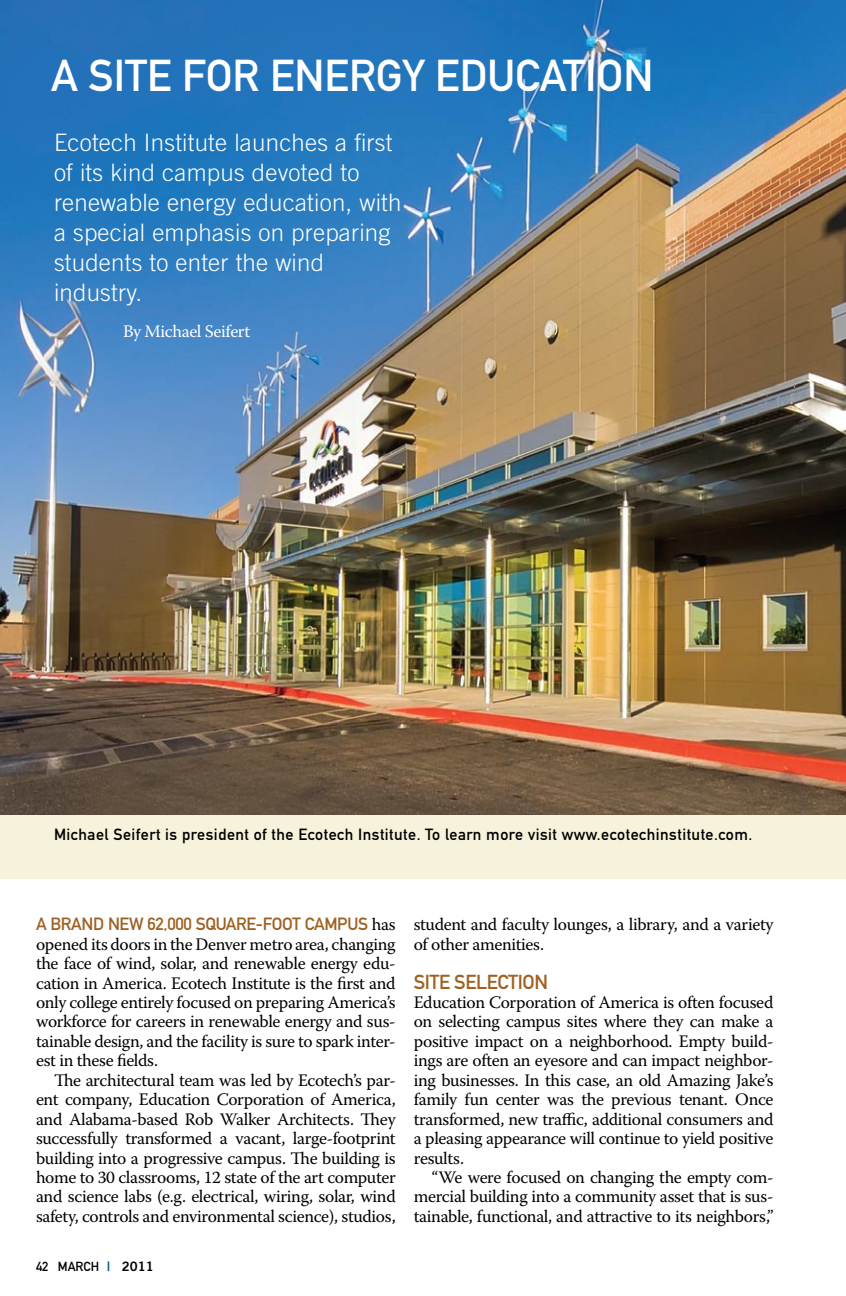
<style>
.page{position:relative;width:846px;height:1296px;background:#fff}
.page>*{position:absolute;margin:0;border:0;box-sizing:border-box;transform-origin:0 0}
.t1{font:44px "DIN Mittelschrift Alternate";color:#fff}
.t2{font:300 24px/30px "Trade Gothic";letter-spacing:.01em;color:#fff}
.t3{font:20px "DIN Mittelschrift Alternate";letter-spacing:-.02em;color:#9f6123}
.t4{font:17.6px/19.4px "Warnock Pro";letter-spacing:-.02em;color:#000;text-align:justify}
.t5{font:17.6px "DIN Mittelschrift Alternate";letter-spacing:-.02em;color:#9f6123}
.t6{font:17.6px "Warnock Pro";letter-spacing:-.02em;color:#fff}
.t7{font:16px "DIN Mittelschrift Alternate";letter-spacing:.03em;color:#000}
.t8{font:13px "DIN Mittelschrift Alternate";color:#000}
.s1{font-family:"Warnock Pro";color:#000}
.s2{font-family:"Trade Gothic Bold Two";color:#005387}
.s3{font-family:"Trade Gothic Bold Two"}
</style>
<div class="page">
<div style="left:0;top:812px;width:846px;height:68px;background:#f6f2db"></div>
<img style="left:0;top:0;width:846px;height:814px">
<h1 class="t1" style="left:51px;top:49px;width:604px">A Site for Energy Education</h1>
<h2 class="t2" style="left:54px;top:127px;width:349px">Ecotech Institute launches a first of its kind campus devoted to renewable energy education, with a special emphasis on preparing students to enter the wind industry.</h2>
<p class="t6" style="left:123px;top:320px;width:129px">By Michael Seifert</p>
<p class="t7" style="left:54px;top:825px;width:700px">Michael Seifert is president of the Ecotech Institute. To learn more visit www.ecotechinstitute.com.</p>
<p class="t5" style="left:36px;top:914px;width:280px">A brand new 62,000 square-foot cam</p>
<p class="t5" style="left:337px;top:914px;width:60px">pus <span class="s1">has</span></p>
<p class="t4" style="left:36px;top:934px;width:361px">opened its doors in the Denver metro area, changing the face of wind, solar, and renewable energy edu&shy;cation in America. Ecotech Institute is the first and only college entirely focused on preparing America’s workforce for careers in renewable energy and sus&shy;tainable design, and the facility is sure to spark inter&shy;est in these fields.</p>
<p class="t4" style="left:36px;top:1070px;width:361px;text-indent:18px">The architectural team was led by Ecotech’s par&shy;ent company, Education Corporation of America, and Alabama-based Rob Walker Architects. They successfully transformed a vacant, large-footprint building into a progressive campus. The building is home to 30 classrooms, 12 state of the art computer and science labs (e.g. electrical, wiring, solar, wind safety, controls and environmental science), studios,</p>
<p class="t8" style="left:36px;top:1258px;width:119px">42 MARCH <span class="s2">|</span> <span class="s3">2011</span></p>
<p class="t4" style="left:414px;top:915px;width:361px">student and faculty lounges, a library, and a variety of other amenities.</p>
<p class="t3" style="left:414px;top:970px;width:136px">Site Selection</p>
<p class="t4" style="left:414px;top:992px;width:361px">Education Corporation of America is often focused on selecting campus sites where they can make a positive impact on a neighborhood. Empty build&shy;ings are often an eyesore and can impact neighbor&shy;ing businesses. In this case, an old Amazing Jake’s family fun center was the previous tenant. Once transformed, new traffic, additional consumers and a pleasing appearance will continue to yield positive results.</p>
<p class="t4" style="left:414px;top:1167px;width:361px;text-indent:18px">“We were focused on changing the empty com&shy;mercial building into a community asset that is sus&shy;tainable, functional, and attractive to its neighbors,”</p>
</div>
